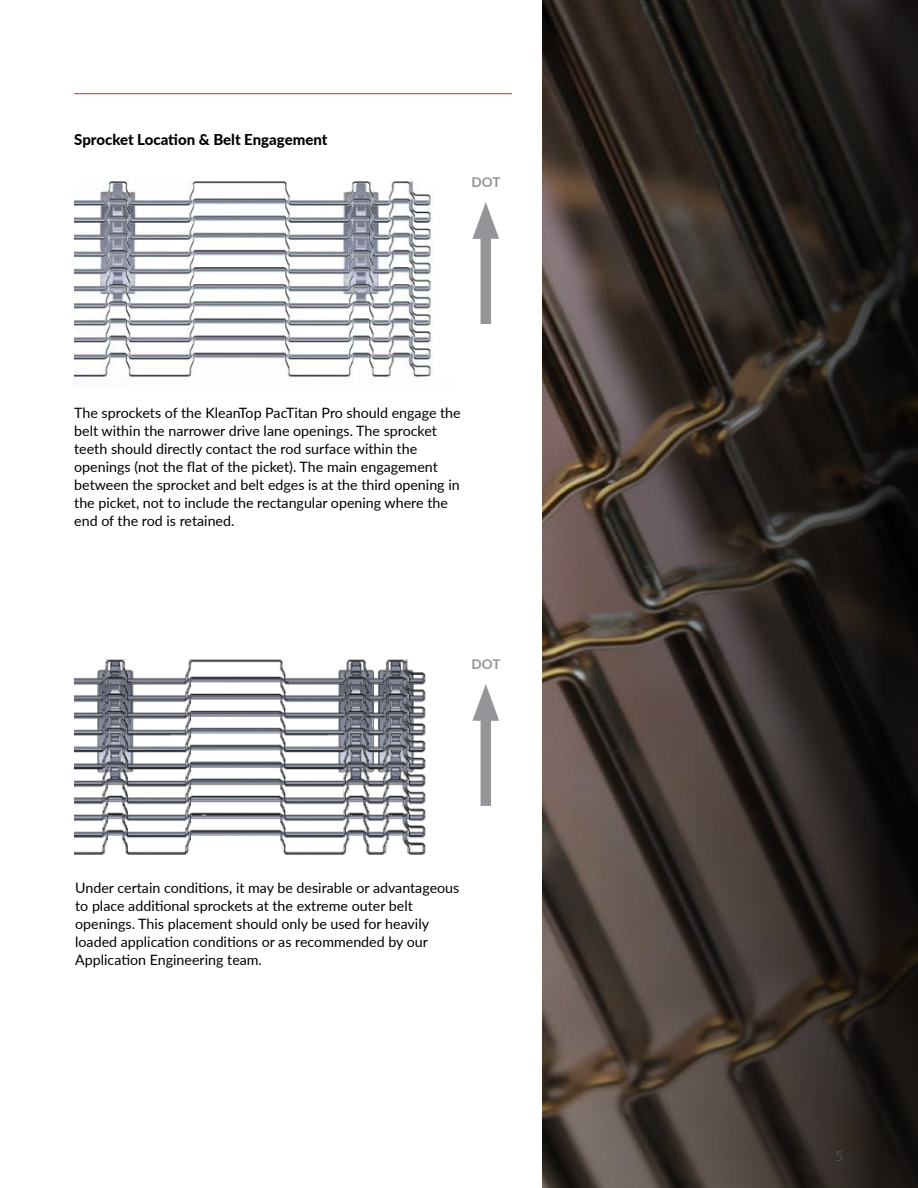
<style>
.page{position:relative;width:918px;height:1188px;background:#fff}
.page>*{position:absolute;margin:0;border:0;box-sizing:border-box;transform-origin:0 0}
.t1{font:800 15px "Lato";color:#000}
.t2{font:14.25px/18px "Lato";color:#000}
.t3{font:700 13.5px "Lato";color:#939598}
.t4{font:300 13.5px "Lato";color:#6d6e71}
</style>
<div class="page">
<svg style="left:543px;top:0;width:375px;height:1188px;background:#352d29"></svg>
<hr style="left:74px;top:93px;width:438px;height:1px;background:#d31f36">
<img style="left:74px;top:180px;width:359px;height:199px">
<img style="left:74px;top:659px;width:352px;height:196px">
<div style="left:481px;top:705px;width:10px;height:101px;background:#939598"></div>
<svg style="left:472px;top:684px;width:27px;height:37px"></svg>
<div style="left:481px;top:223px;width:10px;height:101px;background:#939598"></div>
<svg style="left:472px;top:202px;width:27px;height:37px"></svg>
<p class="t1" style="left:74px;top:128px;width:255px">Sprocket Location &amp; Belt Engagement</p>
<p class="t3" style="left:471px;top:172px;width:31px">DOT</p>
<p class="t2" style="left:74px;top:403px;width:388px">The sprockets of the KleanTop PacTitan Pro should engage the belt within the narrower drive lane openings. The sprocket teeth should directly contact the rod surface within the openings (not the flat of the picket). The main engagement between the sprocket and belt edges is at the third opening in the picket, not to include the rectangular opening where the end of the rod is retained.</p>
<p class="t3" style="left:471px;top:654px;width:31px">DOT</p>
<p class="t2" style="left:75px;top:878px;width:386px">Under certain conditions, it may be desirable or advantageous to place additional sprockets at the extreme outer belt openings. This placement should only be used for heavily loaded application conditions or as recommended by our Application Engineering team.</p>
<p class="t4" style="left:836px;top:1147px;width:9px">5</p>
</div>
